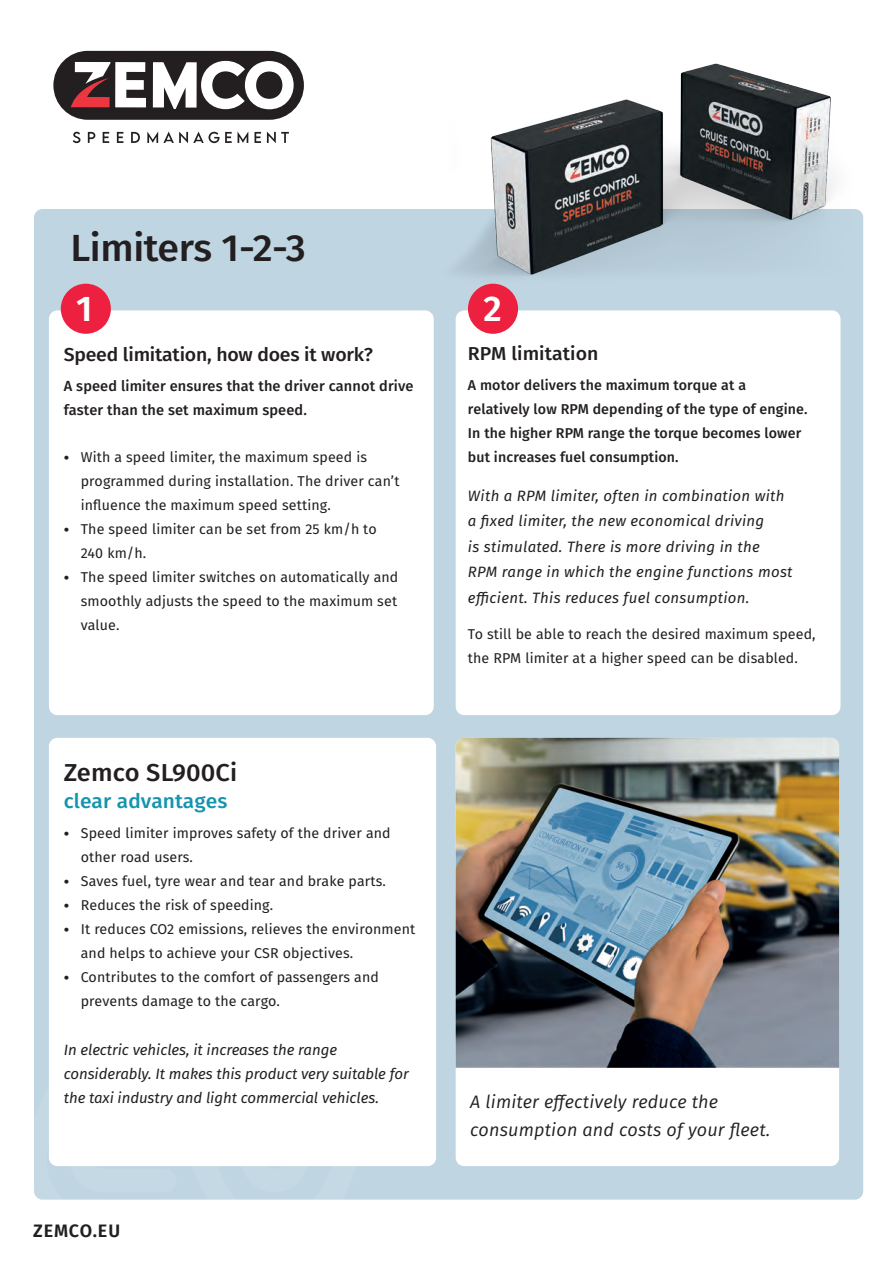
<style>
.page{position:relative;width:893px;height:1263px;background:#fff}
.page>*{position:absolute;margin:0;border:0;box-sizing:border-box;transform-origin:0 0}
.t1{font:500 37.8px "Fira Sans";letter-spacing:-.01em;color:#231f20;scale:1.04 1}
.t2{font:600 35.7px "Fira Sans";color:#fff}
.t3{font:500 24.45px "Fira Sans";letter-spacing:.005em;color:#231f20;scale:1.04 1}
.t4{font:500 20.1px "Fira Sans";letter-spacing:.005em;color:#1594ae;scale:1.04 1}
.t5{font:500 18.75px "Fira Sans";letter-spacing:-.01em;color:#231f20;scale:1.04 1}
.t6{font:italic 18px/28.5px "Fira Sans";letter-spacing:.01em;color:#231f20}
.t7{font:600 18px "Fira Sans";letter-spacing:.05em;color:#231f20}
.t8{font:italic 15px/25.5px "Fira Sans";letter-spacing:.015em;color:#231f20}
.t9{font:italic 15px/24px "Fira Sans";letter-spacing:-.005em;color:#231f20}
.t10{font:500 14.7px/24px "Fira Sans";letter-spacing:.01em;color:#231f20}
.t11{font:14.25px/24px "Fira Sans";letter-spacing:.01em;color:#231f20}
.t12{font:500 14.25px/24px "Fira Sans";letter-spacing:.01em;color:#231f20}
.s1{font-family:"Sarabun";font-size:15px}
</style>
<div class="page">
<div style="left:34px;top:209px;width:829px;height:990px;background:#bfd5e2;border-radius:9px"></div>
<div style="left:49px;top:310px;width:385px;height:405px;background:#fff;border-radius:9px"></div>
<div style="left:456px;top:310px;width:384px;height:405px;background:#fff;border-radius:9px"></div>
<svg style="left:68px;top:1166px;width:328px;height:34px"></svg>
<div style="left:456px;top:738px;width:383px;height:428px;background:#fff;border-radius:9px"></div>
<img style="left:456px;top:738px;width:383px;height:330px">
<div style="left:49px;top:738px;width:387px;height:428px;background:#fff;border-radius:9px"></div>
<div style="left:468px;top:284px;width:50px;height:50px;background:#ed213f;border-radius:50%"></div>
<div style="left:61px;top:284px;width:50px;height:50px;background:#ed213f;border-radius:50%"></div>
<img style="left:455px;top:63px;width:409px;height:259px">
<div style="left:53px;top:51px;width:251px;height:69px;background:#231f20;border-radius:34px"></div>
<svg style="left:73px;top:132px;width:7px;height:11px"></svg>
<svg style="left:88px;top:132px;width:7px;height:11px"></svg>
<svg style="left:103px;top:132px;width:6px;height:11px"></svg>
<svg style="left:117px;top:132px;width:6px;height:11px"></svg>
<svg style="left:131px;top:132px;width:9px;height:11px"></svg>
<svg style="left:147px;top:132px;width:72px;height:11px"></svg>
<svg style="left:225px;top:132px;width:7px;height:11px"></svg>
<svg style="left:238px;top:132px;width:10px;height:11px"></svg>
<svg style="left:254px;top:132px;width:7px;height:11px"></svg>
<svg style="left:267px;top:132px;width:22px;height:11px"></svg>
<svg style="left:153px;top:61px;width:141px;height:48px"></svg>
<svg style="left:71px;top:62px;width:75px;height:45px"></svg>
<h1 class="t1" style="left:70px;top:217px;width:228px">Limiters 1-2-3</h1>
<h2 class="t2" style="left:76px;top:279px;width:18px">1</h2>
<h2 class="t2" style="left:484px;top:279px;width:20px">2</h2>
<h3 class="t5" style="left:64px;top:340px;width:299px">Speed limitation, how does it work?</h3>
<p class="t10" style="left:64px;top:373px;width:351px">A speed limiter ensures that the driver cannot drive faster than the set maximum speed.</p>
<p class="t11" style="left:81px;top:445px;width:320px;text-indent:-17px"><span class="s1">•</span> With a speed limiter, the maximum speed is programmed during installation. The driver can’t influence the maximum speed setting.</p>
<p class="t11" style="left:81px;top:517px;width:297px;text-indent:-17px"><span class="s1">•</span> The speed limiter can be set from 25 km/h to<br>240 km/h.</p>
<p class="t11" style="left:81px;top:565px;width:319px;text-align:justify;text-indent:-17px"><span class="s1">•</span> The speed limiter switches on automatically and smoothly adjusts the speed to the maximum set value.</p>
<h3 class="t3" style="left:64px;top:753px;width:168px">Zemco SL900Ci</h3>
<h3 class="t4" style="left:64px;top:785px;width:159px">clear advantages</h3>
<p class="t11" style="left:81px;top:821px;width:311px;text-indent:-17px"><span class="s1">•</span> Speed limiter improves safety of the driver and other road users.</p>
<p class="t11" style="left:64px;top:869px;width:324px"><span class="s1">•</span> Saves fuel, tyre wear and tear and brake parts.</p>
<p class="t11" style="left:64px;top:893px;width:211px"><span class="s1">•</span> Reduces the risk of speeding.</p>
<p class="t11" style="left:81px;top:917px;width:336px;text-indent:-17px"><span class="s1">•</span> It reduces CO2 emissions, relieves the environment and helps to achieve your CSR objectives.</p>
<p class="t11" style="left:81px;top:965px;width:300px;text-indent:-17px"><span class="s1">•</span> Contributes to the comfort of passengers and prevents damage to the cargo.</p>
<p class="t9" style="left:64px;top:1037px;width:346px">In electric vehicles, it increases the range considerably. It makes this product very suitable for the taxi industry and light commercial vehicles.</p>
<p class="t7" style="left:33px;top:1216px;width:89px">ZEMCO.EU</p>
<h3 class="t5" style="left:468px;top:338px;width:127px">RPM limitation</h3>
<p class="t12" style="left:468px;top:372px;width:341px">A motor delivers the maximum torque at a relatively low RPM depending of the type of engine.<br>In the higher RPM range the torque becomes lower but increases fuel consumption.</p>
<p class="t8" style="left:468px;top:482px;width:326px">With a RPM limiter, often in combination with a fixed limiter, the new economical driving<br>is stimulated. There is more driving in the RPM range in which the engine functions most efficient. This reduces fuel consumption.</p>
<p class="t11" style="left:468px;top:621px;width:349px">To still be able to reach the desired maximum speed, the RPM limiter at a higher speed can be disabled.</p>
<p class="t6" style="left:470px;top:1087px;width:302px">A limiter effectively reduce the consumption and costs of your fleet.</p>
</div>
